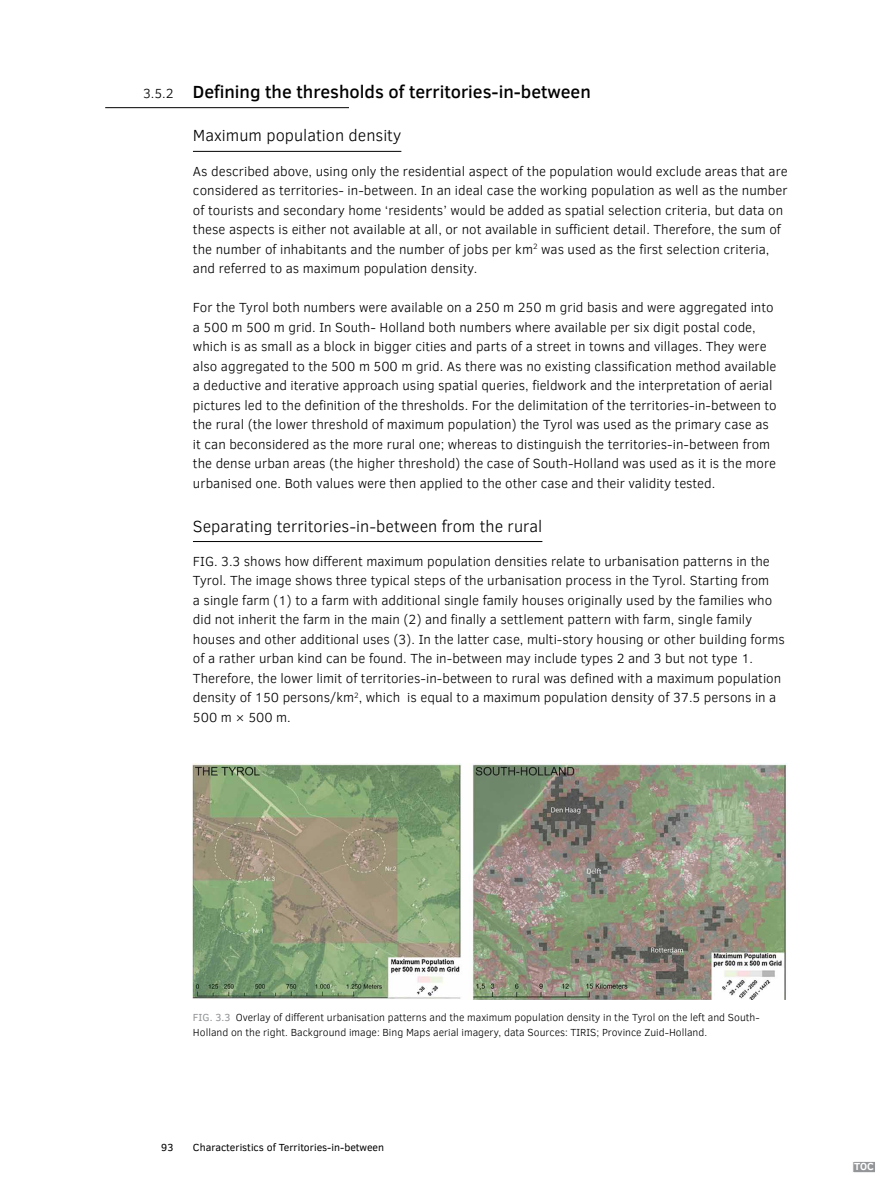
<style>
.page{position:relative;width:893px;height:1190px;background:#fff}
.page>*{position:absolute;margin:0;border:0;box-sizing:border-box;transform-origin:0 0}
.t1{font:500 18px "Clear Sans";color:#000}
.SUBHEADING_Normal_2{font:300 16.5px "Clear Sans";color:#000}
.BODY_Normal{font:300 13.5px/19.5px "Clear Sans";color:#000}
.t2{font:300 10.5px/14.7px "Clear Sans";color:#000}
.t3{font:10.5px "Clear Sans";color:#000}
.t4{font:700 10.5px "Clear Sans";color:#fff}
.s1{font-weight:300;font-size:13.5px}
.s2{font-weight:400;color:#939598}
</style>
<div class="page">
<hr style="left:105px;top:107px;width:244px;height:1px;background:#000">
<hr style="left:193px;top:151px;width:208px;height:1px;background:#000">
<hr style="left:193px;top:541px;width:349px;height:1px;background:#000">
<img style="left:193px;top:763px;width:594px;height:236px">
<div style="left:853px;top:1161px;width:23px;height:11px;background:#939598;border:1px solid #fff"></div>
<p class="t1" style="left:143px;top:79px;width:449px"><span class="s1">3.5.2</span> Defining the thresholds of territories-in-between</p>
<p class="SUBHEADING_Normal_2" style="left:193px;top:125px;width:210px">Maximum population density</p>
<p class="BODY_Normal" style="left:193px;top:161px;width:596px">As described above, using only the residential aspect of the population would exclude areas that are considered as territories- in-between. In an ideal case the working population as well as the number of tourists and secondary home ‘residents’ would be added as spatial selection criteria, but data on these aspects is either not available at all, or not available in sufficient detail. Therefore, the sum of the number of inhabitants and the number of jobs per km<sup>2</sup> was used as the first selection criteria, and referred to as maximum population density.</p>
<p class="BODY_Normal" style="left:193px;top:298px;width:585px">For the Tyrol both numbers were available on a 250 m 250 m grid basis and were aggregated into a 500 m 500 m grid. In South- Holland both numbers where available per six digit postal code, which is as small as a block in bigger cities and parts of a street in towns and villages. They were also aggregated to the 500 m 500 m grid. As there was no existing classification method available a deductive and iterative approach using spatial queries, fieldwork and the interpretation of aerial pictures led to the definition of the thresholds. For the delimitation of the territories-in-between to the rural (the lower threshold of maximum population) the Tyrol was used as the primary case as it can beconsidered as the more rural one; whereas to distinguish the territories-in-between from the dense urban areas (the higher threshold) the case of South-Holland was used as it is the more urbanised one. Both values were then applied to the other case and their validity tested.</p>
<p class="SUBHEADING_Normal_2" style="left:193px;top:515px;width:351px">Separating territories-in-between from the rural</p>
<p class="BODY_Normal" style="left:193px;top:551px;width:593px">FIG. 3.3 shows how different maximum population densities relate to urbanisation patterns in the Tyrol. The image shows three typical steps of the urbanisation process in the Tyrol. Starting from<br>a single farm (1) to a farm with additional single family houses originally used by the families who did not inherit the farm in the main (2) and finally a settlement pattern with farm, single family houses and other additional uses (3). In the latter case, multi-story housing or other building forms of a rather urban kind can be found. The in-between may include types 2 and 3 but not type 1.<br>Therefore, the lower limit of territories-in-between to rural was defined with a maximum population density of 150 persons/km<sup>2</sup>, which is equal to a maximum population density of 37.5 persons in a 500 m × 500 m.</p>
<p class="t2" style="left:193px;top:1010px;width:568px"><span class="s2">FIG. 3.3</span> Overlay of different urbanisation patterns and the maximum population density in the Tyrol on the left and South-<br>Holland on the right. Background image: Bing Maps aerial imagery, data Sources: TIRIS; Province Zuid-Holland.</p>
<p class="t3" style="left:161px;top:1140px;width:14px">93</p>
<p class="t3" style="left:193px;top:1140px;width:193px">Characteristics of Territories-in-between</p>
<p class="t4" style="left:854px;top:1159px;width:21px">TOC</p>
</div>
